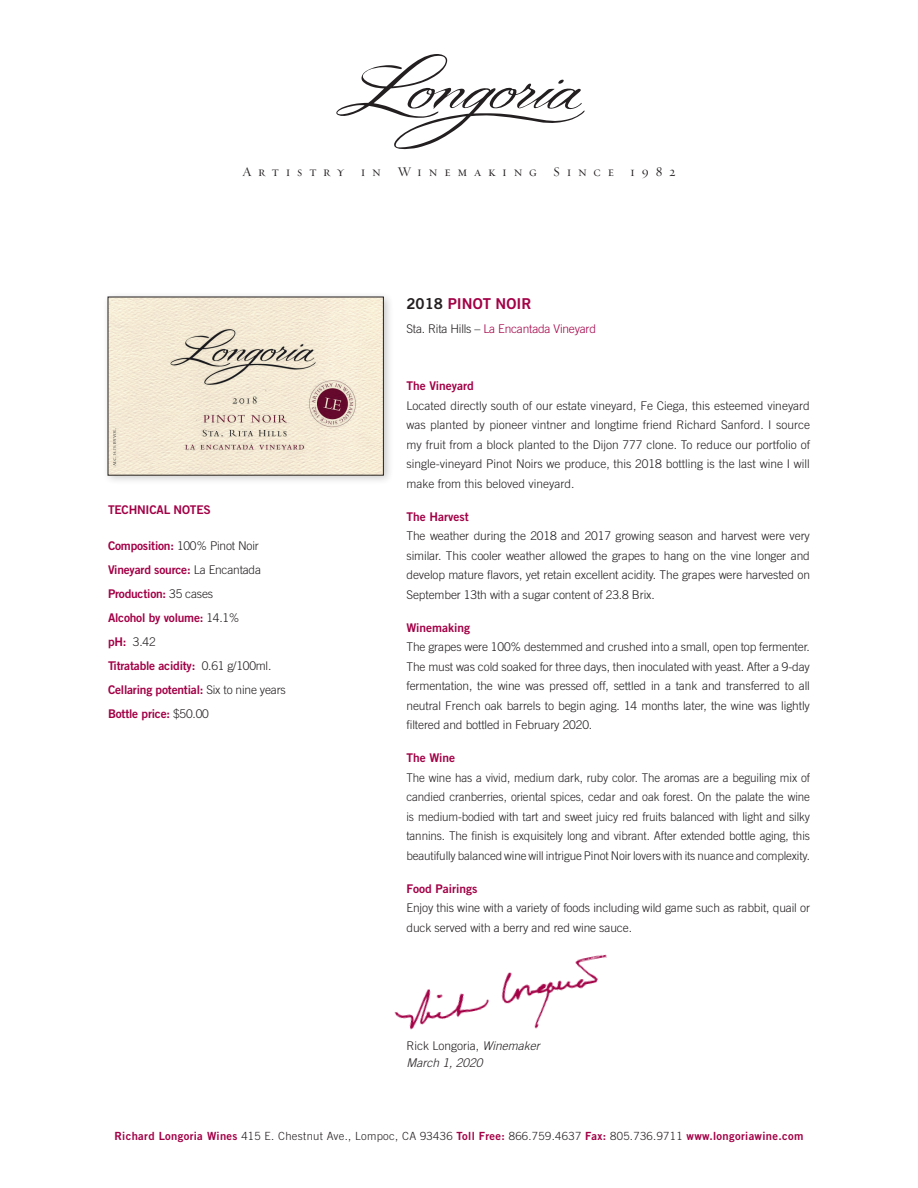
<style>
.page{position:relative;width:918px;height:1188px;background:#fff}
.page>*{position:absolute;margin:0;border:0;box-sizing:border-box;transform-origin:0 0}
.t1{font:15px "Trade Gothic Bold Two";color:#a30146}
.t2{font:13.5px "Requiem Display HTF Small Caps";letter-spacing:.5em;color:#231f20}
.t3{font:300 12px/19.5px "Trade Gothic";letter-spacing:-.01em;color:#231f20;text-align:justify}
.t4{font:12px/24px "Trade Gothic Bold Two";letter-spacing:-.015em;color:#a30146}
.t5{font:300 12px "Trade Gothic";letter-spacing:-.015em;color:#a30146}
.t6{font:italic 300 12px/16.5px "Trade Gothic";color:#231f20}
.t7{font:300 11.25px "Trade Gothic";letter-spacing:.03em;color:#231f20}
.s1{font-family:"Trade Gothic Bold Two";font-weight:400;color:#a30146}
.s2{font-family:"Trade Gothic";font-weight:300;color:#231f20}
.s3{color:#231f20}
.s4{font-style:normal}
</style>
<div class="page">
<div style="left:102px;top:291px;width:292px;height:195px;background:#231f20;opacity:.25"></div>
<img style="left:110px;top:299px;width:272px;height:174px">
<img style="left:394px;top:954px;width:213px;height:76px">
<svg style="left:336px;top:54px;width:249px;height:95px"></svg>
<p class="t2" style="left:242px;top:163px;width:435px">Artistry in Winemaking Since 1982</p>
<p class="t4" style="left:108px;top:497px;width:104px">TECHNICAL NOTES</p>
<p class="t3" style="left:108px;top:536px;width:152px"><span class="s1">Composition:</span> 100% Pinot Noir</p>
<p class="t4" style="left:108px;top:557px;width:155px">Vineyard source: <span class="s2">La Encantada<br></span>Production: <span class="s2">35 cases<br></span>Alcohol by volume: <span class="s2">14.1%</span></p>
<p class="t3" style="left:108px;top:632px;width:49px"><span class="s1">pH:</span> 3.42</p>
<p class="t4" style="left:108px;top:653px;width:179px">Titratable acidity: <span class="s2">0.61 g/100ml.<br></span>Cellaring potential: <span class="s2">Six to nine years<br></span>Bottle price: <span class="s2">$50.00</span></p>
<p class="t1" style="left:406px;top:294px;width:126px"><span class="s3">2018</span> PINOT NOIR</p>
<p class="t5" style="left:406px;top:322px;width:191px"><span class="s3">Sta. Rita Hills –</span> La Encantada Vineyard</p>
<p class="t4" style="left:406px;top:374px;width:69px">The Vineyard</p>
<p class="t3" style="left:406px;top:395px;width:405px">Located directly south of our estate vineyard, Fe Ciega, this esteemed vineyard was planted by pioneer vintner and longtime friend Richard Sanford. I source my fruit from a block planted to the Dijon 777 clone. To reduce our portfolio of single-vineyard Pinot Noirs we produce, this 2018 bottling is the last wine I will make from this beloved vineyard.</p>
<p class="t4" style="left:406px;top:504px;width:64px">The Harvest</p>
<p class="t3" style="left:406px;top:526px;width:405px">The weather during the 2018 and 2017 growing season and harvest were very similar. This cooler weather allowed the grapes to hang on the vine longer and develop mature flavors, yet retain excellent acidity. The grapes were harvested on September 13th with a sugar content of 23.8 Brix.</p>
<p class="t4" style="left:406px;top:615px;width:65px">Winemaking</p>
<p class="t3" style="left:406px;top:637px;width:405px">The grapes were 100% destemmed and crushed into a small, open top fermenter.<br>The must was cold soaked for three days, then inoculated with yeast. After a 9-day fermentation, the wine was pressed off, settled in a tank and transferred to all neutral French oak barrels to begin aging. 14 months later, the wine was lightly filtered and bottled in February 2020.</p>
<p class="t4" style="left:406px;top:746px;width:50px">The Wine</p>
<p class="t3" style="left:406px;top:767px;width:405px">The wine has a vivid, medium dark, ruby color. The aromas are a beguiling mix of candied cranberries, oriental spices, cedar and oak forest. On the palate the wine is medium-bodied with tart and sweet juicy red fruits balanced with light and silky tannins. The finish is exquisitely long and vibrant. After extended bottle aging, this beautifully balanced wine will intrigue Pinot Noir lovers with its nuance and complexity.</p>
<p class="t4" style="left:406px;top:876px;width:73px">Food Pairings</p>
<p class="t3" style="left:406px;top:898px;width:405px">Enjoy this wine with a variety of foods including wild game such as rabbit, quail or duck served with a berry and red wine sauce.</p>
<p class="t6" style="left:406px;top:1037px;width:135px"><span class="s4">Rick Longoria,</span> Winemaker<br>March 1, 2020</p>
<p class="t7" style="left:114px;top:1129px;width:691px"><span class="s1">Richard Longoria Wines</span> 415 E. Chestnut Ave., Lompoc, CA 93436 <span class="s1">Toll Free:</span> 866.759.4637 <span class="s1">Fax:</span> 805.736.9711 <span class="s1">www.longoriawine.com</span></p>
</div>
